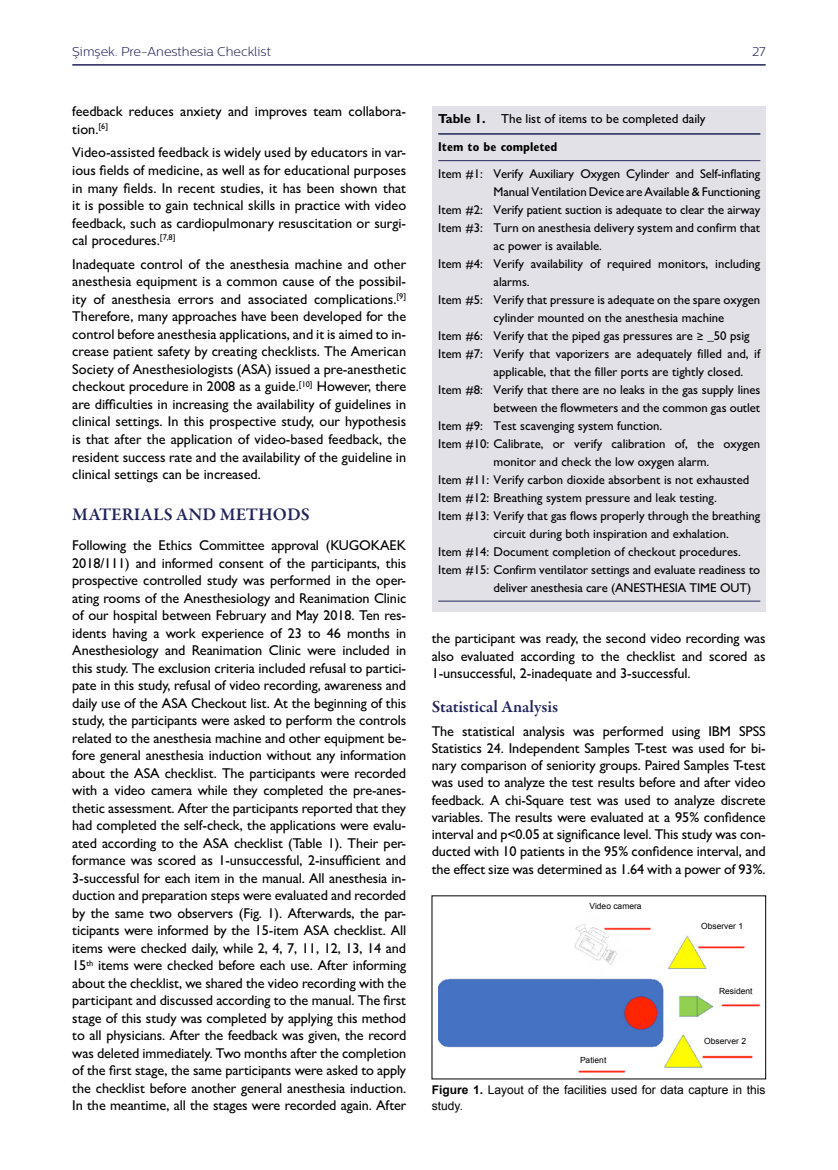
<style>
.page{position:relative;width:838px;height:1170px;background:#fff}
.page>*{position:absolute;margin:0;border:0;box-sizing:border-box;transform-origin:0 0}
.t1{font:600 18px "Garamond Premr Pro";letter-spacing:.005em;color:#21245b}
.t2{font:600 17.25px "Garamond Premr Pro";color:#21245b}
.t3{font:500 14.25px/17.5px "Gill Sans MT Pro";letter-spacing:-.01em;color:#000;text-align:justify}
.t4{font:500 13.05px "Gill Sans MT Pro";color:#000}
.t5{font:500 12.75px "Gill Sans MT Pro";color:#000}
.t6{font:300 12.75px "Centrale Sans";color:#21245b}
.t7{font:700 condensed 12.75px "Gill Sans MT Pro";color:#000}
.t8{font:12px/16.5px "Arial";color:#000}
.t9{font:8.4px "Arial";color:#000}
.s1{font-weight:700}
</style>
<div class="page">
<div style="left:432px;top:106px;width:333px;height:505px;background:#e3e1e8"></div>
<hr style="left:438px;top:133px;width:322px;height:2px;background:#21245b">
<hr style="left:438px;top:160px;width:322px;height:1px;background:#21245b">
<hr style="left:438px;top:600px;width:322px;height:1px;background:#21245b">
<img style="left:438px;top:924px;width:323px;height:149px">
<hr style="left:72px;top:64px;width:693px;height:2px;background:#21245b">
<p class="t6" style="left:72px;top:45px;width:200px">Şimşek. Pre-Anesthesia Checklist</p>
<p class="t6" style="left:752px;top:45px;width:15px">27</p>
<p class="t3" style="left:72px;top:102px;width:335px">feedback reduces anxiety and improves team collabora&shy;tion.<sup>[6]</sup></p>
<p class="t3" style="left:72px;top:144px;width:335px">Video-assisted feedback is widely used by educators in var&shy;ious fields of medicine, as well as for educational purposes in many fields. In recent studies, it has been shown that it is possible to gain technical skills in practice with video feedback, such as cardiopulmonary resuscitation or surgi&shy;cal procedures.<sup>[7,8]</sup></p>
<p class="t3" style="left:72px;top:255px;width:335px">Inadequate control of the anesthesia machine and other anesthesia equipment is a common cause of the possibil&shy;ity of anesthesia errors and associated complications.<sup>[9] </sup>Therefore, many approaches have been developed for the control before anesthesia applications, and it is aimed to in&shy;crease patient safety by creating checklists. The American Society of Anesthesiologists (ASA) issued a pre-anesthetic checkout procedure in 2008 as a guide.<sup>[10]</sup> However, there are difficulties in increasing the availability of guidelines in clinical settings. In this prospective study, our hypothesis is that after the application of video-based feedback, the resident success rate and the availability of the guideline in clinical settings can be increased.</p>
<p class="t1" style="left:72px;top:503px;width:239px">MATERIALS AND METHODS</p>
<p class="t3" style="left:72px;top:536px;width:335px">Following the Ethics Committee approval (KUGOKAEK 2018/111) and informed consent of the participants, this prospective controlled study was performed in the oper&shy;ating rooms of the Anesthesiology and Reanimation Clinic of our hospital between February and May 2018. Ten res&shy;idents having a work experience of 23 to 46 months in Anesthesiology and Reanimation Clinic were included in this study. The exclusion criteria included refusal to partici&shy;pate in this study, refusal of video recording, awareness and daily use of the ASA Checkout list. At the beginning of this study, the participants were asked to perform the controls related to the anesthesia machine and other equipment be&shy;fore general anesthesia induction without any information about the ASA checklist. The participants were recorded with a video camera while they completed the pre-anes&shy;thetic assessment. After the participants reported that they had completed the self-check, the applications were evalu&shy;ated according to the ASA checklist (Table 1). Their per&shy;formance was scored as 1-unsuccessful, 2-insufficient and 3-successful for each item in the manual. All anesthesia in&shy;duction and preparation steps were evaluated and recorded by the same two observers (Fig. 1). Afterwards, the par&shy;ticipants were informed by the 15-item ASA checklist. All items were checked daily, while 2, 4, 7, 11, 12, 13, 14 and 15<sup>th</sup> items were checked before each use. After informing about the checklist, we shared the video recording with the participant and discussed according to the manual. The first stage of this study was completed by applying this method to all physicians. After the feedback was given, the record was deleted immediately. Two months after the completion of the first stage, the same participants were asked to apply the checklist before another general anesthesia induction.<br>In the meantime, all the stages were recorded again. After</p>
<p class="t4" style="left:438px;top:111px;width:269px"><span class="s1">Table 1.</span> The list of items to be completed daily</p>
<p class="t7" style="left:438px;top:139px;width:120px">Item to be completed</p>
<p class="t5" style="left:438px;top:166px;width:323px">Item #1: Verify Auxiliary Oxygen Cylinder and Self-inflating</p>
<p class="t5" style="left:493px;top:184px;width:268px">Manual Ventilation Device are Available &amp; Functioning</p>
<p class="t5" style="left:438px;top:202px;width:324px">Item #2: Verify patient suction is adequate to clear the airway</p>
<p class="t5" style="left:438px;top:220px;width:323px">Item #3: Turn on anesthesia delivery system and confirm that</p>
<p class="t5" style="left:493px;top:238px;width:110px">ac power is available.</p>
<p class="t5" style="left:438px;top:256px;width:323px">Item #4: Verify availability of required monitors, including</p>
<p class="t5" style="left:493px;top:274px;width:38px">alarms.</p>
<p class="t5" style="left:438px;top:292px;width:323px">Item #5: Verify that pressure is adequate on the spare oxygen</p>
<p class="t5" style="left:493px;top:310px;width:232px">cylinder mounted on the anesthesia machine</p>
<p class="t5" style="left:438px;top:328px;width:313px">Item #6: Verify that the piped gas pressures are ≥ _50 psig</p>
<p class="t5" style="left:438px;top:346px;width:323px">Item #7: Verify that vaporizers are adequately filled and, if</p>
<p class="t5" style="left:493px;top:364px;width:251px">applicable, that the filler ports are tightly closed.</p>
<p class="t5" style="left:438px;top:382px;width:323px">Item #8: Verify that there are no leaks in the gas supply lines</p>
<p class="t5" style="left:493px;top:400px;width:268px">between the flowmeters and the common gas outlet</p>
<p class="t5" style="left:438px;top:418px;width:225px">Item #9: Test scavenging system function.</p>
<p class="t5" style="left:438px;top:436px;width:323px">Item #10: Calibrate, or verify calibration of, the oxygen</p>
<p class="t5" style="left:493px;top:454px;width:217px">monitor and check the low oxygen alarm.</p>
<p class="t5" style="left:438px;top:472px;width:312px">Item #11: Verify carbon dioxide absorbent is not exhausted</p>
<p class="t5" style="left:438px;top:490px;width:280px">Item #12: Breathing system pressure and leak testing.</p>
<p class="t5" style="left:438px;top:508px;width:323px">Item #13: Verify that gas flows properly through the breathing</p>
<p class="t5" style="left:493px;top:526px;width:237px">circuit during both inspiration and exhalation.</p>
<p class="t5" style="left:438px;top:544px;width:304px">Item #14: Document completion of checkout procedures.</p>
<p class="t5" style="left:438px;top:562px;width:323px">Item #15: Confirm ventilator settings and evaluate readiness to</p>
<p class="t5" style="left:493px;top:580px;width:259px">deliver anesthesia care (ANESTHESIA TIME OUT)</p>
<p class="t3" style="left:432px;top:630px;width:335px">the participant was ready, the second video recording was also evaluated according to the checklist and scored as 1-unsuccessful, 2-inadequate and 3-successful.</p>
<p class="t2" style="left:432px;top:696px;width:128px">Statistical Analysis</p>
<p class="t3" style="left:432px;top:722px;width:335px">The statistical analysis was performed using IBM SPSS Statistics 24. Independent Samples T-test was used for bi&shy;nary comparison of seniority groups. Paired Samples T-test was used to analyze the test results before and after video feedback. A chi-Square test was used to analyze discrete variables. The results were evaluated at a 95% confidence interval and p&lt;0.05 at significance level. This study was con&shy;ducted with 10 patients in the 95% confidence interval, and the effect size was determined as 1.64 with a power of 93%.</p>
<p class="t9" style="left:589px;top:900px;width:54px">Video camera</p>
<p class="t9" style="left:580px;top:1054px;width:28px">Patient</p>
<p class="t9" style="left:701px;top:920px;width:43px">Observer 1</p>
<p class="t9" style="left:719px;top:985px;width:35px">Resident</p>
<p class="t9" style="left:704px;top:1035px;width:43px">Observer 2</p>
<p class="t8" style="left:432px;top:1081px;width:335px"><span class="s1">Figure 1.</span> Layout of the facilities used for data capture in this study.</p>
</div>
